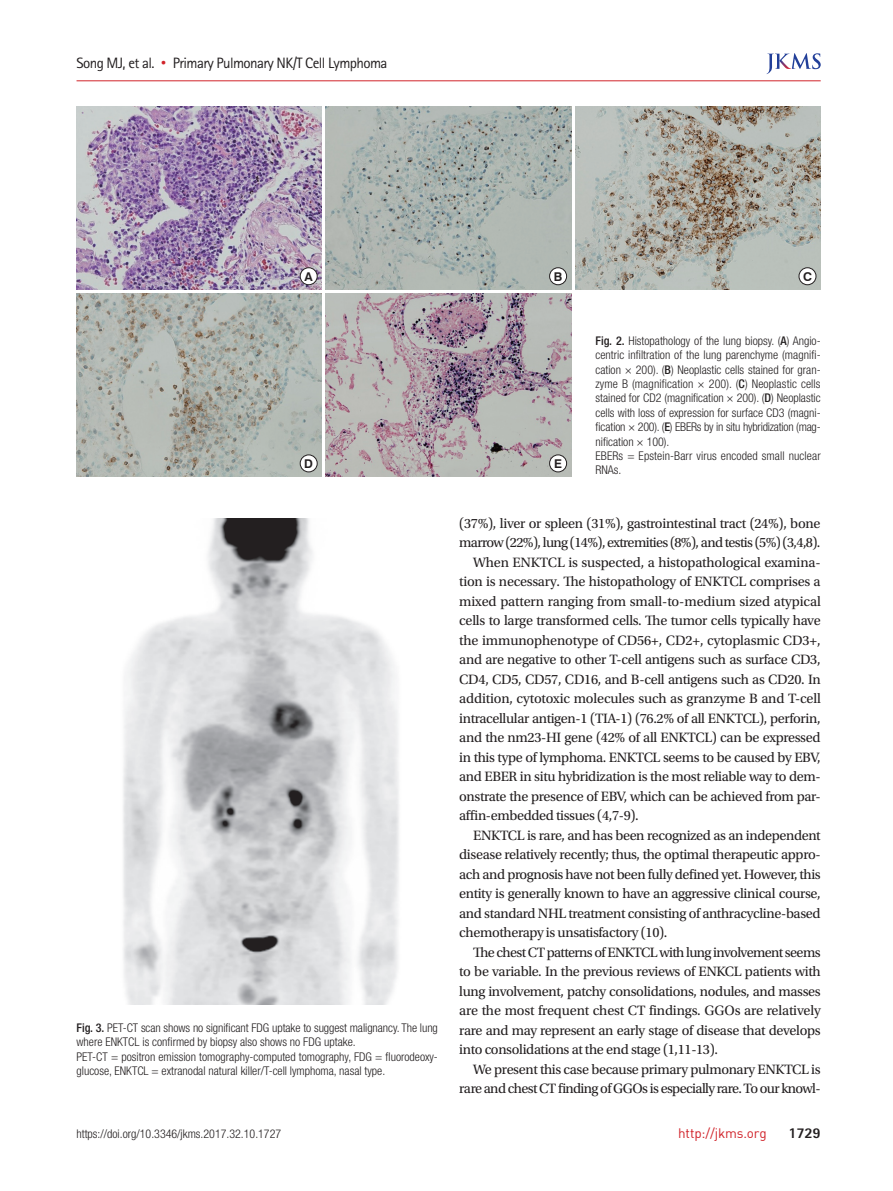
<style>
.page{position:relative;width:893px;height:1191px;background:#fff}
.page>*{position:absolute;margin:0;border:0;box-sizing:border-box;transform-origin:0 0}
.하시라{font:15px "Rotis Sans Serif Std";letter-spacing:-.04em;color:#231f20}
.t1{font:800 15px "Rotis Sans Serif Std";color:#231f20}
.본문{font:14.25px/19.5px "Utopia Std";letter-spacing:-.025em;color:#231f20}
.t2{font:13.5px "Dinreg";letter-spacing:-.01em;color:#d1232a}
.t3{font:700 12.15px "Swiss 721 BT";color:#231f20}
.표_그림_캡션{font:300 condensed 12px/14.4px "Helvetica Neue LT Std";color:#231f20}
.s1{font-family:"Dotum";color:#d1232a}
.s2{font-weight:500}
</style>
<div class="page">
<hr style="left:77px;top:80px;width:744px;height:1px;background:#d1232a">
<svg style="left:766px;top:53px;width:55px;height:21px"></svg>
<img style="left:77px;top:106px;width:245px;height:183px">
<img style="left:77px;top:293px;width:245px;height:183px">
<img style="left:326px;top:106px;width:245px;height:183px">
<img style="left:326px;top:293px;width:245px;height:183px">
<img style="left:575px;top:106px;width:245px;height:183px">
<div style="left:300px;top:268px;width:17px;height:17px;background:#fff;border-radius:50%"></div>
<div style="left:300px;top:267px;width:17px;height:18px;border:1px solid #231f20;border-radius:50%"></div>
<div style="left:300px;top:455px;width:17px;height:17px;background:#fff;border-radius:50%"></div>
<div style="left:300px;top:455px;width:17px;height:17px;border:1px solid #231f20;border-radius:50%"></div>
<div style="left:550px;top:268px;width:17px;height:17px;background:#fff;border-radius:50%"></div>
<div style="left:549px;top:267px;width:18px;height:18px;border:1px solid #231f20;border-radius:50%"></div>
<div style="left:550px;top:455px;width:17px;height:17px;background:#fff;border-radius:50%"></div>
<div style="left:549px;top:455px;width:18px;height:17px;border:1px solid #231f20;border-radius:50%"></div>
<div style="left:799px;top:268px;width:17px;height:17px;background:#fff;border-radius:50%"></div>
<div style="left:799px;top:267px;width:17px;height:18px;border:1px solid #231f20;border-radius:50%"></div>
<img style="left:123px;top:518px;width:276px;height:486px">
<p class="하시라" style="left:77px;top:54px;width:312px">Song MJ, et al. <span class="s1">•</span> Primary Pulmonary NK/T Cell Lymphoma</p>
<p class="t3" style="left:305px;top:269px;width:10px">A</p>
<p class="t3" style="left:304px;top:456px;width:10px">D</p>
<p class="표_그림_캡션" style="left:77px;top:1020px;width:363px"><span class="s2">Fig. 3.</span> PET-CT scan shows no significant FDG uptake to suggest malignancy. The lung where ENKTCL is confirmed by biopsy also shows no FDG uptake.</p>
<p class="표_그림_캡션" style="left:77px;top:1049px;width:363px">PET-CT = positron emission tomography-computed tomography, FDG = fluorodeoxy&shy;glucose, ENKTCL = extranodal natural killer/T-cell lymphoma, nasal type.</p>
<p class="t3" style="left:554px;top:269px;width:10px">B</p>
<p class="t3" style="left:554px;top:456px;width:9px">E</p>
<p class="t3" style="left:803px;top:269px;width:10px">C</p>
<p class="표_그림_캡션" style="left:595px;top:333px;width:227px;text-align:justify"><span class="s2">Fig. 2.</span> Histopathology of the lung biopsy. (<span class="s2">A</span>) Angio&shy;centric infiltration of the lung parenchyme (magnifi&shy;cation × 200). (<span class="s2">B</span>) Neoplastic cells stained for gran&shy;zyme B (magnification × 200). (<span class="s2">C</span>) Neoplastic cells stained for CD2 (magnification × 200). (<span class="s2">D</span>) Neoplastic cells with loss of expression for surface CD3 (magni&shy;fication × 200). (<span class="s2">E</span>) EBERs by in situ hybridization (mag&shy;nification × 100).</p>
<p class="표_그림_캡션" style="left:595px;top:448px;width:227px">EBERs = Epstein-Barr virus encoded small nuclear<br>RNAs.</p>
<p class="본문" style="left:459px;top:513px;width:363px">(37%), liver or spleen (31%), gastrointestinal tract (24%), bone marrow (22%), lung (14%), extremities (8%), and testis (5%) (3,4,8).</p>
<p class="본문" style="left:459px;top:552px;width:363px;text-align:justify;text-indent:14px">When ENKTCL is suspected, a histopathological examina&shy;tion is necessary. The histopathology of ENKTCL comprises a mixed pattern ranging from small-to-medium sized atypical cells to large transformed cells. The tumor cells typically have the immunophenotype of CD56+, CD2+, cytoplasmic CD3+, and are negative to other T-cell antigens such as surface CD3, CD4, CD5, CD57, CD16, and B-cell antigens such as CD20. In addition, cytotoxic molecules such as granzyme B and T-cell intracellular antigen-1 (TIA-1) (76.2% of all ENKTCL), perforin, and the nm23-HI gene (42% of all ENKTCL) can be expressed in this type of lymphoma. ENKTCL seems to be caused by EBV, and EBER in situ hybridization is the most reliable way to dem&shy;onstrate the presence of EBV, which can be achieved from par&shy;affin-embedded tissues (4,7-9).</p>
<p class="본문" style="left:459px;top:825px;width:363px;text-indent:14px">ENKTCL is rare, and has been recognized as an independent disease relatively recently; thus, the optimal therapeutic appro&shy;ach and prognosis have not been fully defined yet. However, this entity is generally known to have an aggressive clinical course, and standard NHL treatment consisting of anthracycline-based chemotherapy is unsatisfactory (10).</p>
<p class="본문" style="left:459px;top:942px;width:363px;text-align:justify;text-indent:14px">The chest CT patterns of ENKTCL with lung involvement seems to be variable. In the previous reviews of ENKCL patients with lung involvement, patchy consolidations, nodules, and masses are the most frequent chest CT findings. GGOs are relatively rare and may represent an early stage of disease that develops into consolidations at the end stage (1,11-13).</p>
<p class="본문" style="left:459px;top:1059px;width:363px;text-align:right">We present this case because primary pulmonary ENKTCL is rare and chest CT finding of GGOs is especially rare. To our knowl-</p>
<p class="표_그림_캡션" style="left:77px;top:1126px;width:206px">https://doi.org/10.3346/jkms.2017.32.10.1727</p>
<p class="t2" style="left:678px;top:1124px;width:90px">http://jkms.org</p>
<p class="t1" style="left:788px;top:1123px;width:34px">1729</p>
</div>
